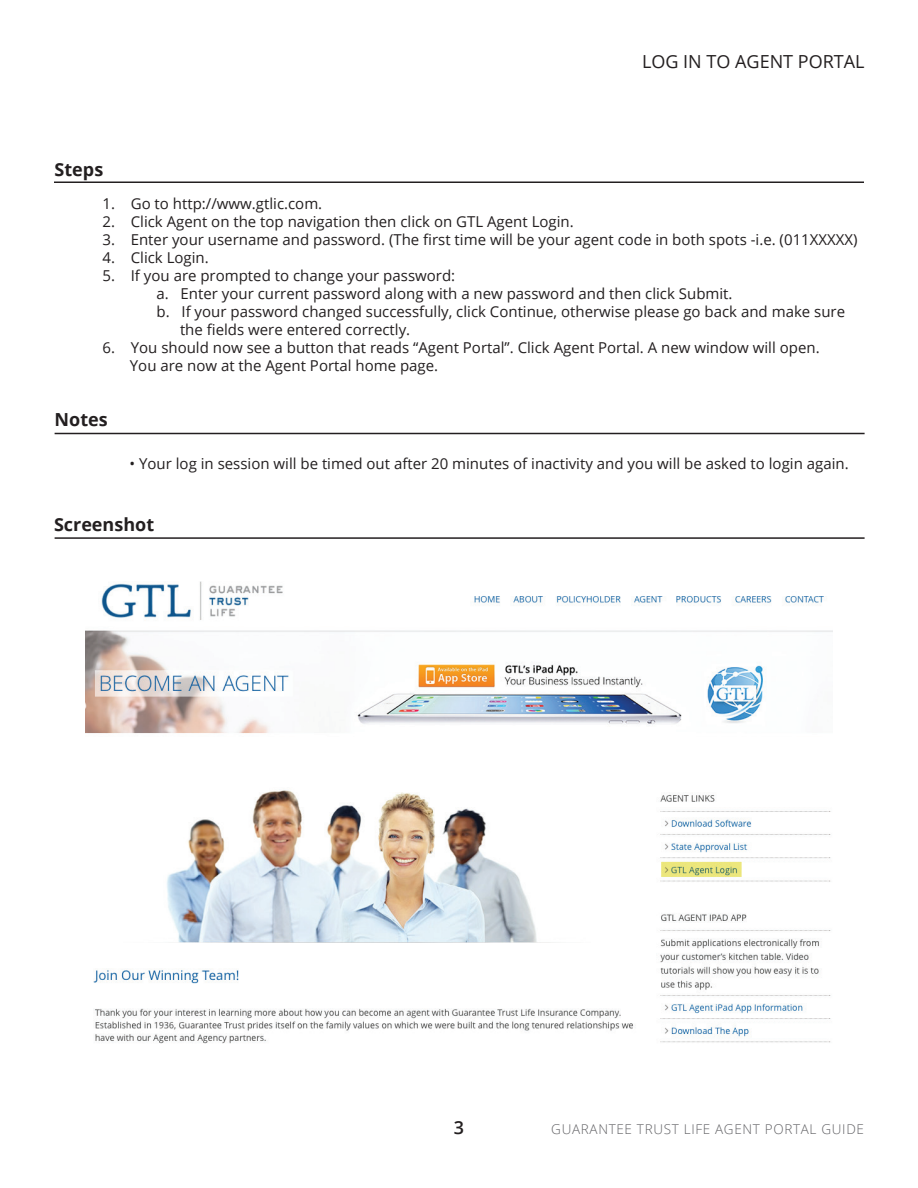
<style>
.page{position:relative;width:918px;height:1188px;background:#fff}
.page>*{position:absolute;margin:0;border:0;box-sizing:border-box;transform-origin:0 0}
.t1{font:700 18px "Open Sans";color:#231f20}
.t2{font:18px "Open Sans";color:#231f20}
.t3{font:600 18px "Open Sans";color:#231f20}
.t4{font:15px "Open Sans";color:#231f20}
.t5{font:300 13.5px "Open Sans";letter-spacing:.05em;color:#636366}
</style>
<div class="page">
<hr style="left:54px;top:182px;width:810px;height:1px;background:#231f20">
<hr style="left:55px;top:433px;width:810px;height:1px;background:#231f20">
<hr style="left:55px;top:537px;width:810px;height:2px;background:#231f20">
<img style="left:86px;top:581px;width:746px;height:463px">
<p class="t1" style="left:55px;top:157px;width:50px">Steps</p>
<p class="t2" style="left:642px;top:49px;width:224px">LOG IN TO AGENT PORTAL</p>
<p class="t4" style="left:103px;top:194px;width:221px">1. Go to http://www.gtlic.com.</p>
<p class="t4" style="left:103px;top:212px;width:473px">2. Click Agent on the top navigation then click on GTL Agent Login.</p>
<p class="t4" style="left:103px;top:230px;width:756px">3. Enter your username and password. (The first time will be your agent code in both spots -i.e. (011XXXXX)</p>
<p class="t4" style="left:103px;top:248px;width:108px">4. Click Login.</p>
<p class="t4" style="left:103px;top:266px;width:354px">5. If you are prompted to change your password:</p>
<p class="t4" style="left:157px;top:284px;width:577px">a. Enter your current password along with a new password and then click Submit.</p>
<p class="t4" style="left:157px;top:302px;width:690px">b. If your password changed successfully, click Continue, otherwise please go back and make sure</p>
<p class="t4" style="left:180px;top:320px;width:232px">the fields were entered correctly.</p>
<p class="t4" style="left:103px;top:338px;width:719px">6. You should now see a button that reads “Agent Portal”. Click Agent Portal. A new window will open.</p>
<p class="t4" style="left:130px;top:356px;width:310px">You are now at the Agent Portal home page.</p>
<p class="t1" style="left:55px;top:407px;width:55px">Notes</p>
<p class="t4" style="left:130px;top:453px;width:721px">• Your log in session will be timed out after 20 minutes of inactivity and you will be asked to login again.</p>
<p class="t1" style="left:54px;top:511px;width:102px">Screenshot</p>
<p class="t3" style="left:454px;top:1115px;width:12px">3</p>
<p class="t5" style="left:551px;top:1120px;width:314px">GUARANTEE TRUST LIFE AGENT PORTAL GUIDE</p>
</div>
